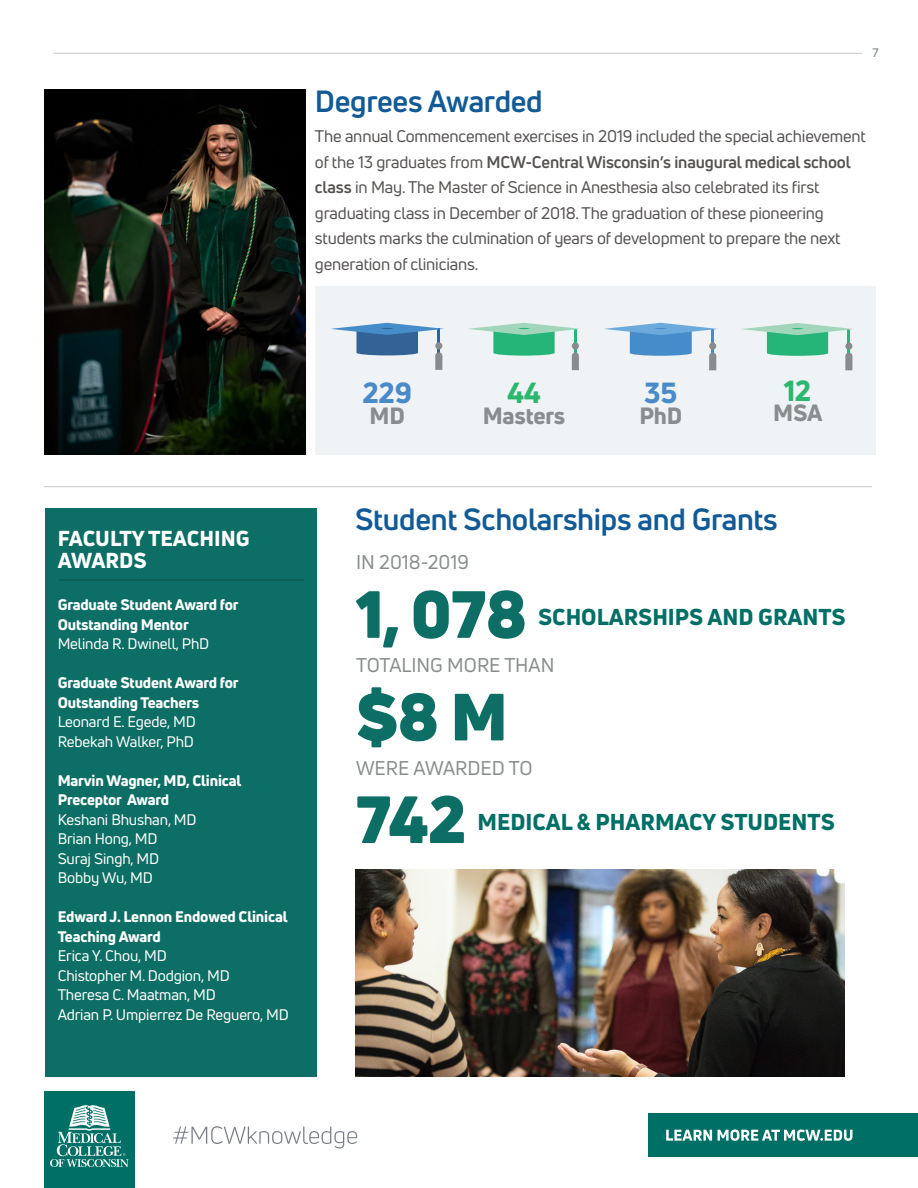
<style>
.page{position:relative;width:918px;height:1188px;background:#fff}
.page>*{position:absolute;margin:0;border:0;box-sizing:border-box;transform-origin:0 0}
.t1{font:900 65.25px "Uni Neue";letter-spacing:-.01em;color:#0c6e64}
.mcw_paragraph{font:700 30px "Uni Neue";letter-spacing:-.01em;color:#125a96}
.mcw_paragraph-2{font:800 28.5px "Uni Neue";color:#498bc9}
.mcw_paragraph-3{font:800 28.5px "Uni Neue";color:#2db66e}
.mcw_paragraph-4{font:800 23.1px "Uni Neue";letter-spacing:-.01em;color:#898d8e}
.t2{font:800 22.5px "Uni Neue";color:#006f65}
.mcw_paragraph-5{font:800 21.15px "Uni Neue";color:#fff}
.t3{font:19.5px "Uni Neue";color:#898c8d}
.mcw_paragraph-6{font:16.5px/25.5px "Uni Neue";letter-spacing:-.01em;color:#555251}
.mcw_paragraph-7{font:15px/19.5px "Uni Neue";letter-spacing:-.01em;color:#fff}
.mcw_paragraph-8{font:800 15px/19.5px "Uni Neue";letter-spacing:-.01em;color:#fff}
.mcw_paragraph-9{font:12px "Uni Neue";color:#787d83}
.s1{font-weight:700}
</style>
<div class="page">
<div style="left:649px;top:1113px;width:269px;height:43px;background:#006f65"></div>
<svg style="left:666px;top:1129px;width:186px;height:12px"></svg>
<svg style="left:173px;top:1126px;width:184px;height:23px"></svg>
<div style="left:44px;top:1092px;width:90px;height:96px;background:#006f65"></div>
<svg style="left:50px;top:1105px;width:78px;height:62px"></svg>
<hr style="left:44px;top:486px;width:828px;height:1px;background:#231f20">
<div style="left:45px;top:508px;width:272px;height:568px;background:#0c6e64"></div>
<img style="left:355px;top:869px;width:490px;height:207px">
<hr style="left:59px;top:580px;width:245px;height:1px;background:#231f20">
<img style="left:44px;top:90px;width:261px;height:365px">
<div style="left:315px;top:286px;width:560px;height:169px;background:#f0f3f5"></div>
<svg style="left:468px;top:323px;width:112px;height:47px"></svg>
<svg style="left:604px;top:323px;width:114px;height:47px"></svg>
<svg style="left:331px;top:323px;width:113px;height:47px"></svg>
<svg style="left:742px;top:323px;width:112px;height:47px"></svg>
<hr style="left:54px;top:53px;width:808px;height:1px;background:#231f20">
<p class="mcw_paragraph-9" style="left:873px;top:45px;width:8px">7</p>
<p class="mcw_paragraph" style="left:315px;top:82px;width:229px">Degrees Awarded</p>
<p class="mcw_paragraph-6" style="left:315px;top:123px;width:552px">The annual Commencement exercises in 2019 included the special achievement of the 13 graduates from <span class="s1">MCW-Central Wisconsin’s inaugural medical school class</span> in May. The Master of Science in Anesthesia also celebrated its first graduating class in December of 2018. The graduation of these pioneering students marks the culmination of years of development to prepare the next generation of clinicians.</p>
<p class="mcw_paragraph-5" style="left:58px;top:524px;width:193px">FACULTY TEACHING</p>
<p class="mcw_paragraph-5" style="left:58px;top:546px;width:91px">AWARDS</p>
<p class="mcw_paragraph-8" style="left:58px;top:595px;width:182px">Graduate Student Award for<br>Outstanding Mentor</p>
<p class="mcw_paragraph-7" style="left:58px;top:634px;width:153px">Melinda R. Dwinell, PhD</p>
<p class="mcw_paragraph-8" style="left:58px;top:673px;width:182px">Graduate Student Award for<br>Outstanding Teachers</p>
<p class="mcw_paragraph-7" style="left:58px;top:712px;width:140px">Leonard E. Egede, MD<br>Rebekah Walker, PhD</p>
<p class="mcw_paragraph-8" style="left:58px;top:771px;width:185px">Marvin Wagner, MD, Clinical<br>Preceptor Award</p>
<p class="mcw_paragraph-7" style="left:58px;top:810px;width:140px">Keshani Bhushan, MD</p>
<p class="mcw_paragraph-7" style="left:58px;top:829px;width:101px">Brian Hong, MD</p>
<p class="mcw_paragraph-7" style="left:58px;top:849px;width:103px">Suraj Singh, MD</p>
<p class="mcw_paragraph-7" style="left:58px;top:868px;width:97px">Bobby Wu, MD</p>
<p class="mcw_paragraph-8" style="left:58px;top:907px;width:231px">Edward J. Lennon Endowed Clinical<br>Teaching Award</p>
<p class="mcw_paragraph-7" style="left:58px;top:946px;width:111px">Erica Y. Chou, MD</p>
<p class="mcw_paragraph-7" style="left:58px;top:966px;width:174px">Chistopher M. Dodgion, MD</p>
<p class="mcw_paragraph-7" style="left:58px;top:985px;width:160px">Theresa C. Maatman, MD</p>
<p class="mcw_paragraph-7" style="left:58px;top:1005px;width:233px">Adrian P. Umpierrez De Reguero, MD</p>
<p class="mcw_paragraph-2" style="left:363px;top:374px;width:51px">229</p>
<p class="mcw_paragraph-4" style="left:370px;top:400px;width:37px">MD</p>
<p class="mcw_paragraph-3" style="left:507px;top:374px;width:35px">44</p>
<p class="mcw_paragraph-4" style="left:483px;top:400px;width:84px">Masters</p>
<p class="mcw_paragraph-2" style="left:644px;top:374px;width:34px">35</p>
<p class="mcw_paragraph-4" style="left:639px;top:400px;width:44px">PhD</p>
<p class="mcw_paragraph-3" style="left:784px;top:371px;width:29px">12</p>
<p class="mcw_paragraph-4" style="left:773px;top:397px;width:51px">MSA</p>
<p class="mcw_paragraph" style="left:355px;top:501px;width:424px">Student Scholarships and Grants</p>
<p class="t3" style="left:356px;top:550px;width:114px">IN 2018-2019</p>
<p class="t1" style="left:356px;top:569px;width:172px">1, 078</p>
<p class="t2" style="left:538px;top:602px;width:309px">SCHOLARSHIPS AND GRANTS</p>
<p class="t3" style="left:356px;top:653px;width:200px">TOTALING MORE THAN</p>
<p class="t1" style="left:356px;top:671px;width:153px">$8 M</p>
<p class="t3" style="left:356px;top:756px;width:178px">WERE AWARDED TO</p>
<p class="t1" style="left:356px;top:774px;width:112px">742</p>
<p class="t2" style="left:478px;top:807px;width:359px">MEDICAL &amp; PHARMACY STUDENTS</p>
</div>
